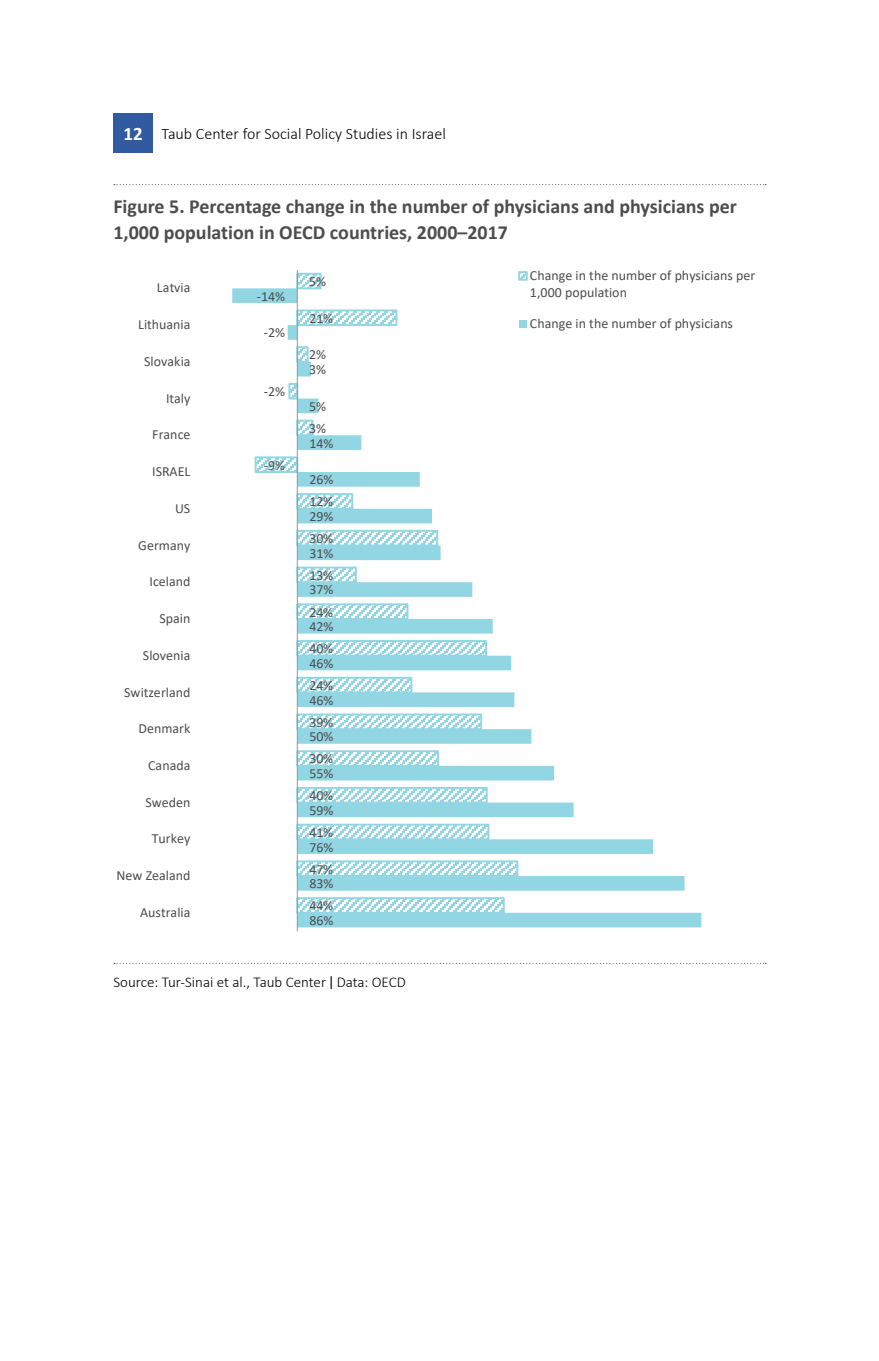
<style>
.page{position:relative;width:879px;height:1361px;background:#fff}
.page>*{position:absolute;margin:0;border:0;box-sizing:border-box;transform-origin:0 0}
.t1{font:700 20px/26px "Calibri";color:#4d4d4f}
.t2{font:300 16px "Calibri";color:#000}
.t3{font:300 15px "Calibri";color:#000}
.t4{font:14px/17px "Calibri";color:#4d4d4f}
.s1{font-weight:700;font-size:19px;color:#fff}
.s2{font-family:"Heebo";font-weight:400}
</style>
<div class="page">
<svg style="left:114px;top:184px;width:652px;height:1px"></svg>
<svg style="left:114px;top:963px;width:652px;height:1px"></svg>
<svg style="left:232px;top:288px;width:469px;height:639px"></svg>
<svg style="left:254px;top:272px;width:265px;height:642px"></svg>
<hr style="left:297px;top:270px;width:1px;height:661px;background:#939598">
<svg style="left:518px;top:271px;width:10px;height:10px"></svg>
<div style="left:519px;top:320px;width:8px;height:7px;background:#92d6e3"></div>
<div style="left:113px;top:113px;width:40px;height:40px;background:#325aa0"></div>
<p class="t2" style="left:124px;top:124px;width:324px"><span class="s1">12</span> Taub Center for Social Policy Studies in Israel</p>
<h1 class="t1" style="left:113px;top:194px;width:625px">Figure 5. Percentage change in the number of physicians and physicians per<br>1,000 population in OECD countries, 2000–2017</h1>
<p class="t4" style="left:157px;top:279px;width:35px">Latvia</p>
<p class="t4" style="left:138px;top:316px;width:54px">Lithuania</p>
<p class="t4" style="left:144px;top:352px;width:48px">Slovakia</p>
<p class="t4" style="left:166px;top:389px;width:26px">Italy</p>
<p class="t4" style="left:152px;top:426px;width:40px">France</p>
<p class="t4" style="left:152px;top:463px;width:40px">ISRAEL</p>
<p class="t4" style="left:175px;top:499px;width:17px">US</p>
<p class="t4" style="left:138px;top:536px;width:54px">Germany</p>
<p class="t4" style="left:149px;top:573px;width:42px">Iceland</p>
<p class="t4" style="left:159px;top:609px;width:33px">Spain</p>
<p class="t4" style="left:143px;top:646px;width:49px">Slovenia</p>
<p class="t4" style="left:124px;top:683px;width:68px">Switzerland</p>
<p class="t4" style="left:138px;top:720px;width:53px">Denmark</p>
<p class="t4" style="left:148px;top:756px;width:44px">Canada</p>
<p class="t4" style="left:145px;top:793px;width:46px">Sweden</p>
<p class="t4" style="left:152px;top:830px;width:40px">Turkey</p>
<p class="t4" style="left:116px;top:866px;width:76px">New Zealand</p>
<p class="t4" style="left:140px;top:903px;width:52px">Australia</p>
<p class="t4" style="left:257px;top:287px;width:30px">-14%</p>
<p class="t4" style="left:264px;top:324px;width:23px">-2%</p>
<p class="t4" style="left:264px;top:383px;width:23px">-2%</p>
<p class="t4" style="left:264px;top:456px;width:23px">-9%</p>
<p class="t4" style="left:309px;top:272px;width:18px">5%</p>
<p class="t4" style="left:309px;top:309px;width:25px">21%</p>
<p class="t4" style="left:309px;top:346px;width:18px">2%</p>
<p class="t4" style="left:309px;top:361px;width:18px">3%</p>
<p class="t4" style="left:309px;top:397px;width:18px">5%</p>
<p class="t4" style="left:309px;top:419px;width:18px">3%</p>
<p class="t4" style="left:309px;top:434px;width:25px">14%</p>
<p class="t4" style="left:309px;top:471px;width:25px">26%</p>
<p class="t4" style="left:309px;top:493px;width:25px">12%</p>
<p class="t4" style="left:309px;top:507px;width:25px">29%</p>
<p class="t4" style="left:309px;top:529px;width:25px">30%</p>
<p class="t4" style="left:309px;top:544px;width:25px">31%</p>
<p class="t4" style="left:309px;top:566px;width:25px">13%</p>
<p class="t4" style="left:309px;top:581px;width:25px">37%</p>
<p class="t4" style="left:309px;top:603px;width:25px">24%</p>
<p class="t4" style="left:309px;top:618px;width:25px">42%</p>
<p class="t4" style="left:309px;top:640px;width:25px">40%</p>
<p class="t4" style="left:309px;top:654px;width:25px">46%</p>
<p class="t4" style="left:309px;top:676px;width:25px">24%</p>
<p class="t4" style="left:309px;top:691px;width:25px">46%</p>
<p class="t4" style="left:309px;top:713px;width:25px">39%</p>
<p class="t4" style="left:309px;top:728px;width:25px">50%</p>
<p class="t4" style="left:309px;top:750px;width:25px">30%</p>
<p class="t4" style="left:309px;top:764px;width:25px">55%</p>
<p class="t4" style="left:309px;top:786px;width:25px">40%</p>
<p class="t4" style="left:309px;top:801px;width:25px">59%</p>
<p class="t4" style="left:309px;top:823px;width:25px">41%</p>
<p class="t4" style="left:309px;top:838px;width:25px">76%</p>
<p class="t4" style="left:309px;top:860px;width:25px">47%</p>
<p class="t4" style="left:309px;top:875px;width:25px">83%</p>
<p class="t4" style="left:309px;top:897px;width:25px">44%</p>
<p class="t4" style="left:309px;top:911px;width:25px">86%</p>
<p class="t3" style="left:113px;top:972px;width:294px">Source: Tur-Sinai et al., Taub Center <span class="s2">|</span> Data: OECD</p>
<p class="t4" style="left:530px;top:267px;width:227px">Change in the number of physicians per<br>1,000 population</p>
<p class="t4" style="left:530px;top:314px;width:204px">Change in the number of physicians</p>
</div>
